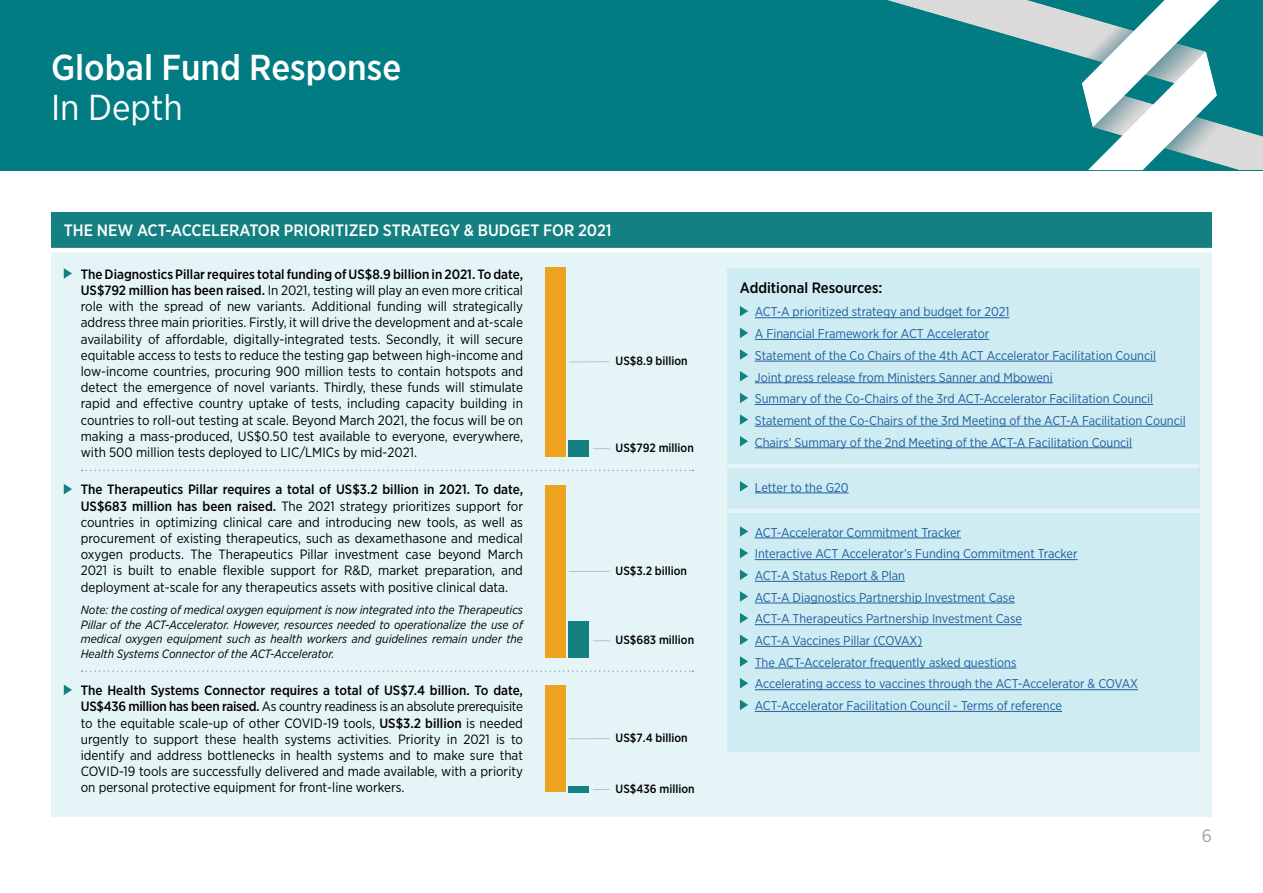
<style>
.page{position:relative;width:1263px;height:893px;background:#fff}
.page>*{position:absolute;margin:0;border:0;box-sizing:border-box;transform-origin:0 0}
.t1{font:500 36px "Gotham Narrow";color:#fff}
.t2{font:36px "Gotham Narrow";color:#fff}
.t3{font:18px "Gotham Narrow";color:#9d9fa2}
.t4{font:500 16.5px "Gotham Narrow";color:#fff}
.t5{font:500 15px "Gotham Narrow";color:#000}
.t6{font:13.5px/16.2px "Gotham Narrow";color:#000;text-align:justify}
.t7{font:12.75px/21.8px "Gotham Narrow";color:#215e9e}
.t8{font:italic 12px/14.4px "Gotham Narrow";color:#000;text-align:justify}
.t9{font:500 12px "Gotham Narrow";color:#000}
.s1{font-weight:500}
</style>
<div class="page">
<div style="left:0;top:0;width:1263px;height:170px;background:#017c83"></div>
<svg style="left:887px;top:0;width:376px;height:170px"></svg>
<div style="left:51px;top:213px;width:1161px;height:603px;background:#e5f4f7"></div>
<svg style="left:64px;top:268px;width:8px;height:11px"></svg>
<svg style="left:64px;top:484px;width:8px;height:10px"></svg>
<svg style="left:64px;top:685px;width:8px;height:10px"></svg>
<div style="left:51px;top:213px;width:1161px;height:37px;background:#158082"></div>
<hr style="left:51px;top:248px;width:1161px;height:4px;background:#fff">
<div style="left:727px;top:268px;width:472px;height:484px;background:#ceecf2"></div>
<hr style="left:755px;top:317px;width:254px;height:1px;background:#215e9e">
<hr style="left:755px;top:339px;width:234px;height:1px;background:#215e9e">
<hr style="left:755px;top:361px;width:401px;height:1px;background:#215e9e">
<hr style="left:755px;top:382px;width:298px;height:1px;background:#215e9e">
<hr style="left:755px;top:404px;width:398px;height:1px;background:#215e9e">
<hr style="left:755px;top:426px;width:431px;height:1px;background:#215e9e">
<hr style="left:727px;top:464px;width:472px;height:4px;background:#e5f4f7">
<hr style="left:755px;top:447px;width:377px;height:1px;background:#215e9e">
<hr style="left:727px;top:509px;width:472px;height:4px;background:#e5f4f7">
<hr style="left:755px;top:493px;width:94px;height:1px;background:#215e9e">
<hr style="left:755px;top:538px;width:206px;height:1px;background:#215e9e">
<hr style="left:755px;top:559px;width:323px;height:1px;background:#215e9e">
<hr style="left:755px;top:581px;width:150px;height:1px;background:#215e9e">
<hr style="left:755px;top:603px;width:260px;height:1px;background:#215e9e">
<hr style="left:755px;top:624px;width:267px;height:1px;background:#215e9e">
<hr style="left:755px;top:646px;width:167px;height:1px;background:#215e9e">
<hr style="left:755px;top:668px;width:261px;height:1px;background:#215e9e">
<hr style="left:755px;top:689px;width:383px;height:1px;background:#215e9e">
<hr style="left:755px;top:711px;width:307px;height:1px;background:#215e9e">
<svg style="left:740px;top:306px;width:8px;height:10px"></svg>
<svg style="left:740px;top:328px;width:8px;height:10px"></svg>
<svg style="left:740px;top:349px;width:8px;height:11px"></svg>
<svg style="left:740px;top:371px;width:8px;height:10px"></svg>
<svg style="left:740px;top:393px;width:8px;height:10px"></svg>
<svg style="left:740px;top:414px;width:8px;height:11px"></svg>
<svg style="left:740px;top:436px;width:8px;height:11px"></svg>
<svg style="left:740px;top:481px;width:8px;height:11px"></svg>
<svg style="left:740px;top:526px;width:8px;height:11px"></svg>
<svg style="left:740px;top:548px;width:8px;height:10px"></svg>
<svg style="left:740px;top:569px;width:8px;height:11px"></svg>
<svg style="left:740px;top:591px;width:8px;height:11px"></svg>
<svg style="left:740px;top:613px;width:8px;height:10px"></svg>
<svg style="left:740px;top:634px;width:8px;height:11px"></svg>
<svg style="left:740px;top:656px;width:8px;height:11px"></svg>
<svg style="left:740px;top:678px;width:8px;height:10px"></svg>
<svg style="left:740px;top:700px;width:8px;height:10px"></svg>
<div style="left:545px;top:268px;width:20px;height:189px;background:#eea320"></div>
<svg style="left:82px;top:361px;width:612px;height:297px"></svg>
<svg style="left:82px;top:670px;width:612px;height:123px"></svg>
<h1 class="t1" style="left:51px;top:51px;width:352px">Global Fund Response</h1>
<h1 class="t2" style="left:51px;top:92px;width:133px">In Depth</h1>
<p class="t4" style="left:64px;top:223px;width:549px">THE NEW ACT-ACCELERATOR PRIORITIZED STRATEGY &amp; BUDGET FOR 2021</p>
<p class="t6" style="left:81px;top:267px;width:444px"><span class="s1">The Diagnostics Pillar requires total funding of US$8.9 billion in 2021. To date, US$792 million has been raised.</span> In 2021, testing will play an even more critical role with the spread of new variants. Additional funding will strategically address three main priorities. Firstly, it will drive the development and at-scale availability of affordable, digitally-integrated tests. Secondly, it will secure equitable access to tests to reduce the testing gap between high-income and low-income countries, procuring 900 million tests to contain hotspots and detect the emergence of novel variants. Thirdly, these funds will stimulate rapid and effective country uptake of tests, including capacity building in countries to roll-out testing at scale. Beyond March 2021, the focus will be on making a mass-produced, US$0.50 test available to everyone, everywhere, with 500 million tests deployed to LIC/LMICs by mid-2021.</p>
<p class="t6" style="left:81px;top:482px;width:444px"><span class="s1">The Therapeutics Pillar requires a total of US$3.2 billion in 2021. To date, US$683 million has been raised.</span> The 2021 strategy prioritizes support for countries in optimizing clinical care and introducing new tools, as well as procurement of existing therapeutics, such as dexamethasone and medical oxygen products. The Therapeutics Pillar investment case beyond March 2021 is built to enable flexible support for R&amp;D, market preparation, and deployment at-scale for any therapeutics assets with positive clinical data.</p>
<p class="t8" style="left:81px;top:604px;width:444px">Note: the costing of medical oxygen equipment is now integrated into the Therapeutics Pillar of the ACT-Accelerator. However, resources needed to operationalize the use of medical oxygen equipment such as health workers and guidelines remain under the Health Systems Connector of the ACT-Accelerator.</p>
<p class="t6" style="left:81px;top:683px;width:444px"><span class="s1">The Health Systems Connector requires a total of US$7.4 billion. To date, US$436 million has been raised.</span> As country readiness is an absolute prerequisite to the equitable scale-up of other COVID-19 tools, <span class="s1">US$3.2 billion</span> is needed urgently to support these health systems activities. Priority in 2021 is to identify and address bottlenecks in health systems and to make sure that COVID-19 tools are successfully delivered and made available, with a priority on personal protective equipment for front-line workers.</p>
<p class="t9" style="left:616px;top:356px;width:74px">US$8.9 billion</p>
<p class="t9" style="left:616px;top:442px;width:80px">US$792 million</p>
<p class="t9" style="left:616px;top:565px;width:73px">US$3.2 billion</p>
<p class="t9" style="left:616px;top:634px;width:80px">US$683 million</p>
<p class="t9" style="left:616px;top:733px;width:74px">US$7.4 billion</p>
<p class="t9" style="left:616px;top:783px;width:80px">US$436 million</p>
<p class="t5" style="left:740px;top:281px;width:144px">Additional Resources:</p>
<p class="t7" style="left:755px;top:302px;width:432px">ACT-A prioritized strategy and budget for 2021<br>A Financial Framework for ACT Accelerator<br>Statement of the Co Chairs of the 4th ACT Accelerator Facilitation Council Joint press release from Ministers Sanner and Mboweni<br>Summary of the Co-Chairs of the 3rd ACT-Accelerator Facilitation Council Statement of the Co-Chairs of the 3rd Meeting of the ACT-A Facilitation Council Chairs’ Summary of the 2nd Meeting of the ACT-A Facilitation Council</p>
<p class="t7" style="left:755px;top:477px;width:95px">Letter to the G20</p>
<p class="t7" style="left:755px;top:522px;width:385px">ACT-Accelerator Commitment Tracker<br>Interactive ACT Accelerator’s Funding Commitment Tracker<br>ACT-A Status Report &amp; Plan<br>ACT-A Diagnostics Partnership Investment Case<br>ACT-A Therapeutics Partnership Investment Case<br>ACT-A Vaccines Pillar (COVAX)<br>The ACT-Accelerator frequently asked questions<br>Accelerating access to vaccines through the ACT-Accelerator &amp; COVAX ACT-Accelerator Facilitation Council - Terms of reference</p>
<h2 class="t3" style="left:1202px;top:827px;width:12px">6</h2>
</div>
